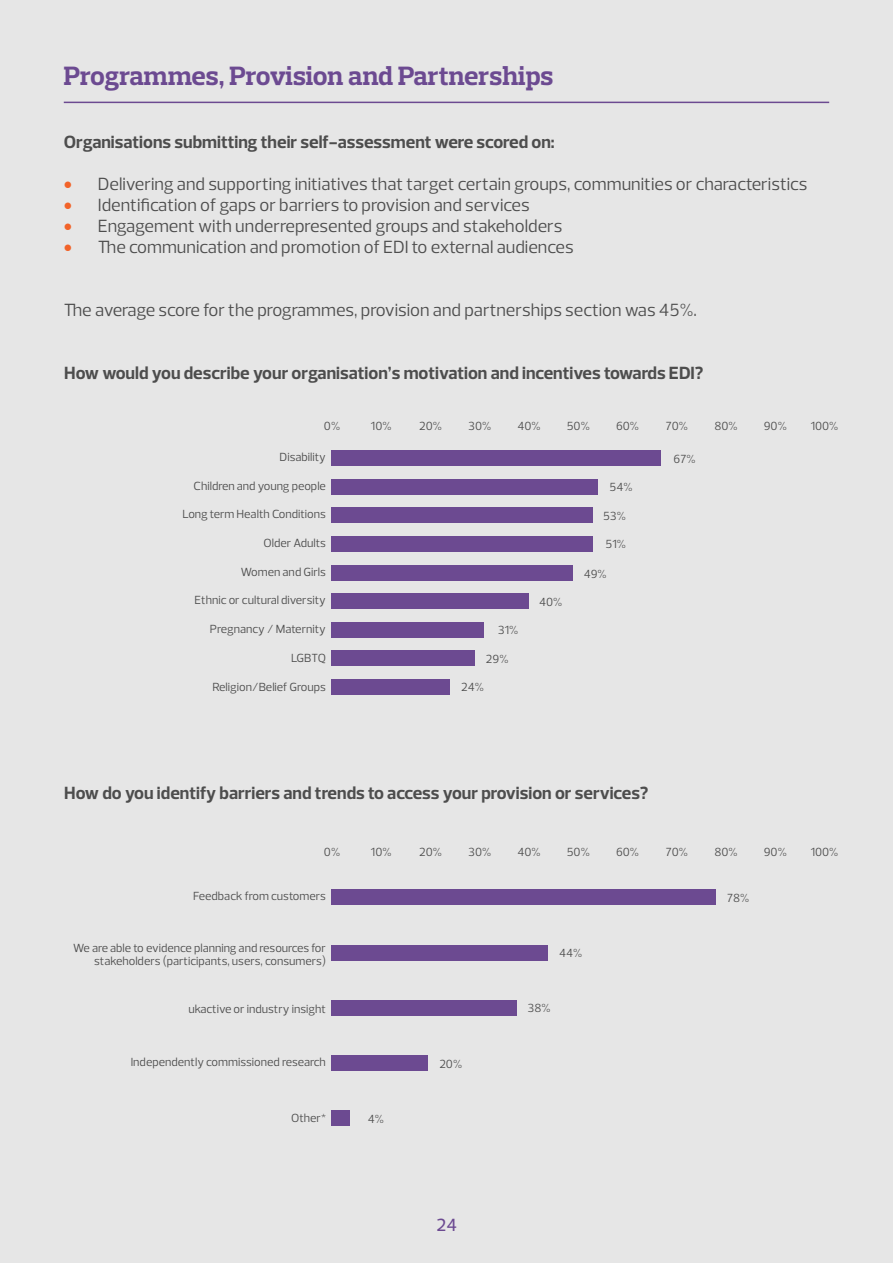
<style>
.page{position:relative;width:893px;height:1263px;background:#e6e6e6}
.page>*{position:absolute;margin:0;border:0;box-sizing:border-box;transform-origin:0 0}
.t1{font:700 27px "Prelo Slab";color:#6c4a91}
.t2{font:18px "Prelo";color:#4d4d4d}
.t3{font:700 18px "Prelo";color:#4d4d4d}
.t4{font:500 18px "Prelo";color:#6c4a91}
.t5{font:12px/14px "Prelo";color:#4d4d4d;text-align:right}
.s1{color:#f26329}
</style>
<div class="page">
<hr style="left:64px;top:102px;width:765px;height:1px;background:#6c4a91">
<svg style="left:528px;top:580px;width:1px;height:29px"></svg>
<div style="left:331px;top:450px;width:330px;height:16px;background:#6c4a91"></div>
<div style="left:331px;top:479px;width:267px;height:16px;background:#6c4a91"></div>
<div style="left:331px;top:507px;width:261px;height:16px;background:#6c4a91"></div>
<div style="left:331px;top:536px;width:261px;height:16px;background:#6c4a91"></div>
<div style="left:331px;top:565px;width:242px;height:15px;background:#6c4a91"></div>
<div style="left:331px;top:593px;width:197px;height:16px;background:#6c4a91"></div>
<div style="left:331px;top:622px;width:153px;height:15px;background:#6c4a91"></div>
<div style="left:331px;top:650px;width:143px;height:16px;background:#6c4a91"></div>
<div style="left:331px;top:679px;width:119px;height:15px;background:#6c4a91"></div>
<div style="left:331px;top:889px;width:384px;height:16px;background:#6c4a91"></div>
<div style="left:331px;top:944px;width:217px;height:16px;background:#6c4a91"></div>
<div style="left:331px;top:1000px;width:186px;height:15px;background:#6c4a91"></div>
<div style="left:331px;top:1055px;width:97px;height:16px;background:#6c4a91"></div>
<div style="left:331px;top:1110px;width:19px;height:16px;background:#6c4a91"></div>
<h1 class="t1" style="left:64px;top:59px;width:491px">Programmes, Provision and Partnerships</h1>
<h2 class="t3" style="left:64px;top:131px;width:492px">Organisations submitting their self-assessment were scored on:</h2>
<h2 class="t2" style="left:64px;top:173px;width:745px"><span class="s1">•</span> Delivering and supporting initiatives that target certain groups, communities or characteristics</h2>
<h2 class="t2" style="left:64px;top:194px;width:467px"><span class="s1">•</span> Identification of gaps or barriers to provision and services</h2>
<h2 class="t2" style="left:64px;top:215px;width:500px"><span class="s1">•</span> Engagement with underrepresented groups and stakeholders</h2>
<h2 class="t2" style="left:64px;top:236px;width:511px"><span class="s1">•</span> The communication and promotion of EDI to external audiences</h2>
<h2 class="t2" style="left:64px;top:299px;width:635px">The average score for the programmes, provision and partnerships section was 45%.</h2>
<h2 class="t3" style="left:64px;top:362px;width:641px">How would you describe your organisation’s motivation and incentives towards EDI?</h2>
<p class="t5" style="left:324px;top:419px;width:18px">0%</p>
<p class="t5" style="left:280px;top:450px;width:48px">Disability</p>
<p class="t5" style="left:194px;top:479px;width:134px">Children and young people</p>
<p class="t5" style="left:182px;top:507px;width:145px">Long term Health Conditions</p>
<p class="t5" style="left:264px;top:536px;width:64px">Older Adults</p>
<p class="t5" style="left:241px;top:565px;width:87px">Women and Girls</p>
<p class="t5" style="left:195px;top:593px;width:133px">Ethnic or cultural diversity</p>
<p class="t5" style="left:210px;top:622px;width:118px">Pregnancy / Maternity</p>
<p class="t5" style="left:291px;top:651px;width:36px">LGBTQ</p>
<p class="t5" style="left:213px;top:679px;width:115px">Religion/Belief Groups</p>
<p class="t5" style="left:371px;top:419px;width:22px">10%</p>
<p class="t5" style="left:419px;top:419px;width:24px">20%</p>
<p class="t5" style="left:468px;top:419px;width:25px">30%</p>
<p class="t5" style="left:517px;top:419px;width:25px">40%</p>
<p class="t5" style="left:567px;top:419px;width:25px">50%</p>
<p class="t5" style="left:616px;top:419px;width:25px">60%</p>
<p class="t5" style="left:498px;top:623px;width:22px">31%</p>
<p class="t5" style="left:486px;top:652px;width:24px">29%</p>
<p class="t5" style="left:461px;top:680px;width:24px">24%</p>
<p class="t5" style="left:539px;top:595px;width:25px">40%</p>
<p class="t5" style="left:610px;top:480px;width:25px">54%</p>
<p class="t5" style="left:603px;top:509px;width:24px">53%</p>
<p class="t5" style="left:605px;top:537px;width:22px">51%</p>
<p class="t5" style="left:584px;top:567px;width:25px">49%</p>
<p class="t5" style="left:666px;top:419px;width:24px">70%</p>
<p class="t5" style="left:674px;top:452px;width:23px">67%</p>
<p class="t5" style="left:714px;top:419px;width:25px">80%</p>
<p class="t5" style="left:764px;top:419px;width:25px">90%</p>
<p class="t5" style="left:811px;top:419px;width:29px">100%</p>
<h2 class="t3" style="left:64px;top:782px;width:586px">How do you identify barriers and trends to access your provision or services?</h2>
<p class="t5" style="left:324px;top:845px;width:18px">0%</p>
<p class="t5" style="left:193px;top:889px;width:134px">Feedback from customers</p>
<p class="t5" style="left:73px;top:940px;width:254px">We are able to evidence planning and resources for stakeholders (participants, users, consumers)</p>
<p class="t5" style="left:188px;top:1002px;width:139px">ukactive or industry insight</p>
<p class="t5" style="left:131px;top:1055px;width:197px">Independently commissioned research</p>
<p class="t5" style="left:291px;top:1111px;width:36px">Other*</p>
<p class="t5" style="left:371px;top:845px;width:22px">10%</p>
<p class="t5" style="left:368px;top:1112px;width:18px">4%</p>
<p class="t5" style="left:419px;top:845px;width:24px">20%</p>
<p class="t5" style="left:468px;top:845px;width:25px">30%</p>
<p class="t5" style="left:517px;top:845px;width:25px">40%</p>
<p class="t5" style="left:567px;top:845px;width:25px">50%</p>
<p class="t5" style="left:616px;top:845px;width:25px">60%</p>
<p class="t5" style="left:439px;top:1057px;width:24px">20%</p>
<p class="t5" style="left:559px;top:946px;width:25px">44%</p>
<p class="t5" style="left:528px;top:1001px;width:25px">38%</p>
<p class="t5" style="left:666px;top:845px;width:24px">70%</p>
<p class="t5" style="left:714px;top:845px;width:25px">80%</p>
<p class="t5" style="left:727px;top:891px;width:24px">78%</p>
<p class="t5" style="left:764px;top:845px;width:25px">90%</p>
<p class="t5" style="left:811px;top:845px;width:29px">100%</p>
<h2 class="t4" style="left:437px;top:1214px;width:22px">24</h2>
</div>
